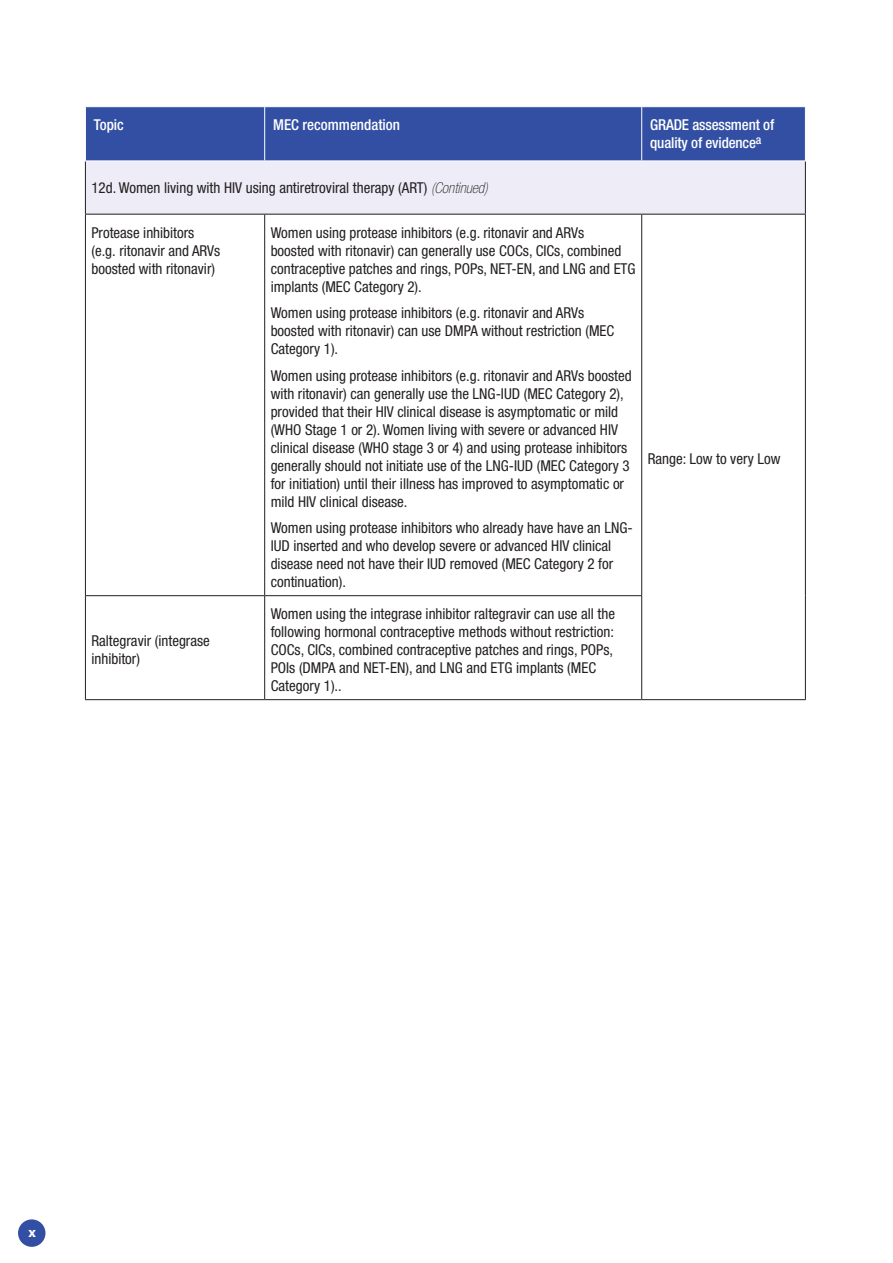
<style>
.page{position:relative;width:893px;height:1263px;background:#fff}
.page>*{position:absolute;margin:0;border:0;box-sizing:border-box;transform-origin:0 0}
.Table_text{font:condensed 15px/18px "Helvetica Neue LT Std";color:#231f20}
.Recommendation_text{font:condensed 15px "Helvetica Neue LT Std";color:#231f20}
.Table_running_header{font:500 condensed 15px/18px "Helvetica Neue LT Std";letter-spacing:-.01em;color:#fff}
.t1{font:700 14.4px "Myriad Pro";color:#fff}
.s1{font-weight:100;font-style:italic}
</style>
<div class="page">
<div style="left:18px;top:1219px;width:27px;height:28px;background:#324fa3;border-radius:50%"></div>
<div style="left:86px;top:107px;width:719px;height:54px;background:#324fa3"></div>
<div style="left:85px;top:161px;width:720px;height:53px;background:#eeecf6"></div>
<hr style="left:85px;top:215px;width:1px;height:380px;background:#231f20">
<hr style="left:264px;top:215px;width:1px;height:380px;background:#231f20">
<hr style="left:641px;top:215px;width:1px;height:380px;background:#231f20">
<hr style="left:85px;top:595px;width:180px;height:1px;background:#231f20">
<hr style="left:265px;top:595px;width:377px;height:1px;background:#231f20">
<hr style="left:85px;top:161px;width:1px;height:53px;background:#231f20">
<hr style="left:805px;top:161px;width:1px;height:53px;background:#231f20">
<hr style="left:805px;top:215px;width:1px;height:381px;background:#231f20">
<hr style="left:264px;top:596px;width:1px;height:103px;background:#231f20">
<hr style="left:805px;top:596px;width:1px;height:103px;background:#231f20">
<hr style="left:642px;top:699px;width:164px;height:1px;background:#231f20">
<hr style="left:85px;top:214px;width:180px;height:1px;background:#231f20">
<hr style="left:265px;top:214px;width:377px;height:1px;background:#231f20">
<hr style="left:85px;top:596px;width:1px;height:103px;background:#231f20">
<hr style="left:641px;top:596px;width:1px;height:103px;background:#231f20">
<hr style="left:85px;top:699px;width:180px;height:1px;background:#231f20">
<hr style="left:265px;top:699px;width:377px;height:1px;background:#231f20">
<hr style="left:264px;top:107px;width:1px;height:54px;background:#fff">
<hr style="left:642px;top:161px;width:164px;height:1px;background:#fff">
<hr style="left:642px;top:214px;width:164px;height:1px;background:#231f20">
<hr style="left:641px;top:107px;width:1px;height:54px;background:#fff">
<hr style="left:85px;top:161px;width:180px;height:1px;background:#fff">
<hr style="left:265px;top:161px;width:377px;height:1px;background:#fff">
<p class="Table_running_header" style="left:94px;top:116px;width:31px">Topic</p>
<p class="Table_running_header" style="left:273px;top:116px;width:128px">MEC recommendation</p>
<p class="Table_running_header" style="left:650px;top:116px;width:125px">GRADE assessment of quality of evidence<sup>a</sup></p>
<p class="Recommendation_text" style="left:91px;top:179px;width:398px">12d. Women living with HIV using antiretroviral therapy (ART) <span class="s1">(Continued)</span></p>
<p class="Table_text" style="left:91px;top:223px;width:130px">Protease inhibitors (e.g. ritonavir and ARVs boosted with ritonavir)</p>
<p class="Table_text" style="left:271px;top:223px;width:366px">Women using protease inhibitors (e.g. ritonavir and ARVs<br>boosted with ritonavir) can generally use COCs, CICs, combined contraceptive patches and rings, POPs, NET-EN, and LNG and ETG implants (MEC Category 2).</p>
<p class="Table_text" style="left:271px;top:304px;width:345px">Women using protease inhibitors (e.g. ritonavir and ARVs boosted with ritonavir) can use DMPA without restriction (MEC<br>Category 1).</p>
<p class="Table_text" style="left:271px;top:366px;width:362px">Women using protease inhibitors (e.g. ritonavir and ARVs boosted with ritonavir) can generally use the LNG-IUD (MEC Category 2), provided that their HIV clinical disease is asymptomatic or mild (WHO Stage 1 or 2). Women living with severe or advanced HIV clinical disease (WHO stage 3 or 4) and using protease inhibitors generally should not initiate use of the LNG-IUD (MEC Category 3 for initiation) until their illness has improved to asymptomatic or mild HIV clinical disease.</p>
<p class="Table_text" style="left:271px;top:519px;width:364px">Women using protease inhibitors who already have have an LNG-IUD inserted and who develop severe or advanced HIV clinical disease need not have their IUD removed (MEC Category 2 for continuation).</p>
<p class="Table_text" style="left:648px;top:450px;width:134px">Range: Low to very Low</p>
<p class="Table_text" style="left:91px;top:632px;width:120px">Raltegravir (integrase inhibitor)</p>
<p class="Table_text" style="left:271px;top:605px;width:346px">Women using the integrase inhibitor raltegravir can use all the following hormonal contraceptive methods without restriction:<br>COCs, CICs, combined contraceptive patches and rings, POPs, POIs (DMPA and NET-EN), and LNG and ETG implants (MEC Category 1)..</p>
<p class="t1" style="left:28px;top:1223px;width:9px">x</p>
</div>
